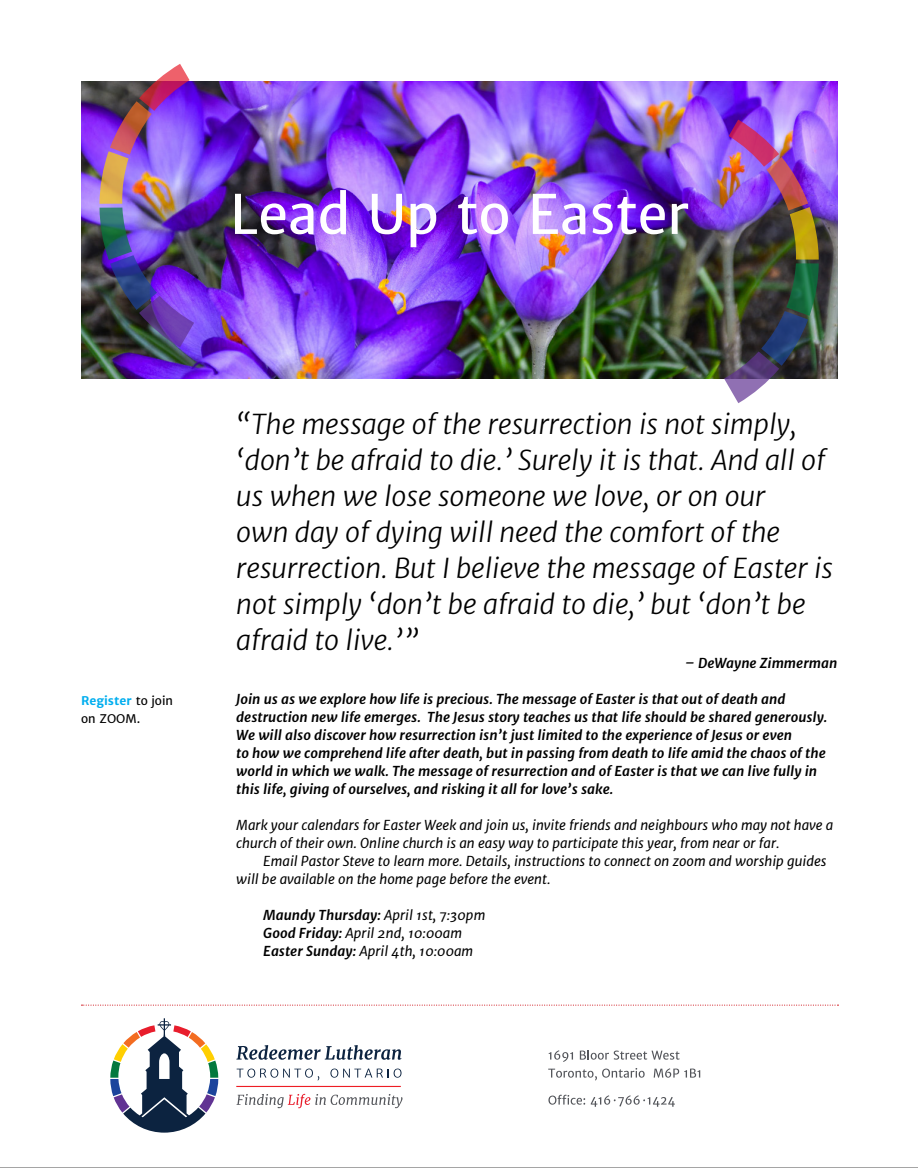
<style>
.page{position:relative;width:918px;height:1168px;background:#fff}
.page>*{position:absolute;margin:0;border:0;box-sizing:border-box;transform-origin:0 0}
.t1{font:54px "Merriweather Sans";color:#fff}
.t2{font:italic 300 27px/36px "Merriweather Sans";color:#000}
.t3{font:italic 700 13.5px/18px "Merriweather Sans";color:#000}
.t4{font:italic 13.5px/18px "Merriweather Sans";color:#000}
.t5{font:12px/18px "Merriweather Sans";color:#000}
.s1{font-weight:700;color:#00aeef}
.s2{font-weight:700}
</style>
<div class="page">
<img style="left:81px;top:82px;width:756px;height:297px">
<img style="left:99px;top:64px;width:95px;height:283px">
<img style="left:724px;top:120px;width:95px;height:283px">
<svg style="left:549px;top:1050px;width:24px;height:12px"></svg>
<svg style="left:580px;top:1050px;width:100px;height:9px"></svg>
<svg style="left:548px;top:1068px;width:97px;height:12px"></svg>
<svg style="left:654px;top:1068px;width:46px;height:9px"></svg>
<svg style="left:548px;top:1094px;width:37px;height:10px"></svg>
<svg style="left:591px;top:1095px;width:84px;height:12px"></svg>
<svg style="left:110px;top:1018px;width:108px;height:114px"></svg>
<svg style="left:236px;top:1094px;width:167px;height:14px"></svg>
<svg style="left:236px;top:1045px;width:165px;height:14px"></svg>
<svg style="left:237px;top:1068px;width:82px;height:12px"></svg>
<svg style="left:330px;top:1068px;width:72px;height:9px"></svg>
<hr style="left:236px;top:1086px;width:165px;height:1px;background:#ed1d24">
<svg style="left:81px;top:1004px;width:757px;height:1px"></svg>
<hr style="left:0;top:1167px;width:918px;height:1px;background:#000">
<h1 class="t1" style="left:230px;top:179px;width:461px">Lead Up to Easter</h1>
<p class="t5" style="left:81px;top:691px;width:94px"><span class="s1">Register</span> to join on ZOOM.</p>
<p class="t2" style="left:236px;top:406px;width:598px">“The message of the resurrection is not simply, ‘don’t be afraid to die.’ Surely it is that. And all of us when we lose someone we love, or on our<br>own day of dying will need the comfort of the resurrection. But I believe the message of Easter is not simply ‘don’t be afraid to die,’ but ‘don’t be afraid to live.’”</p>
<p class="t3" style="left:685px;top:654px;width:154px">– DeWayne Zimmerman</p>
<p class="t3" style="left:236px;top:690px;width:593px">Join us as we explore how life is precious. The message of Easter is that out of death and destruction new life emerges. The Jesus story teaches us that life should be shared generously.<br>We will also discover how resurrection isn’t just limited to the experience of Jesus or even<br>to how we comprehend life after death, but in passing from death to life amid the chaos of the world in which we walk. The message of resurrection and of Easter is that we can live fully in this life, giving of ourselves, and risking it all for love’s sake.</p>
<p class="t4" style="left:236px;top:816px;width:599px">Mark your calendars for Easter Week and join us, invite friends and neighbours who may not have a church of their own. Online church is an easy way to participate this year, from near or far.</p>
<p class="t4" style="left:236px;top:852px;width:592px;text-indent:27px">Email Pastor Steve to learn more. Details, instructions to connect on zoom and worship guides will be available on the home page before the event.</p>
<p class="t4" style="left:263px;top:906px;width:224px"><span class="s2">Maundy Thursday:</span> April 1st, 7:30pm<br><span class="s2">Good Friday:</span> April 2nd, 10:00am<br><span class="s2">Easter Sunday:</span> April 4th, 10:00am</p>
</div>
